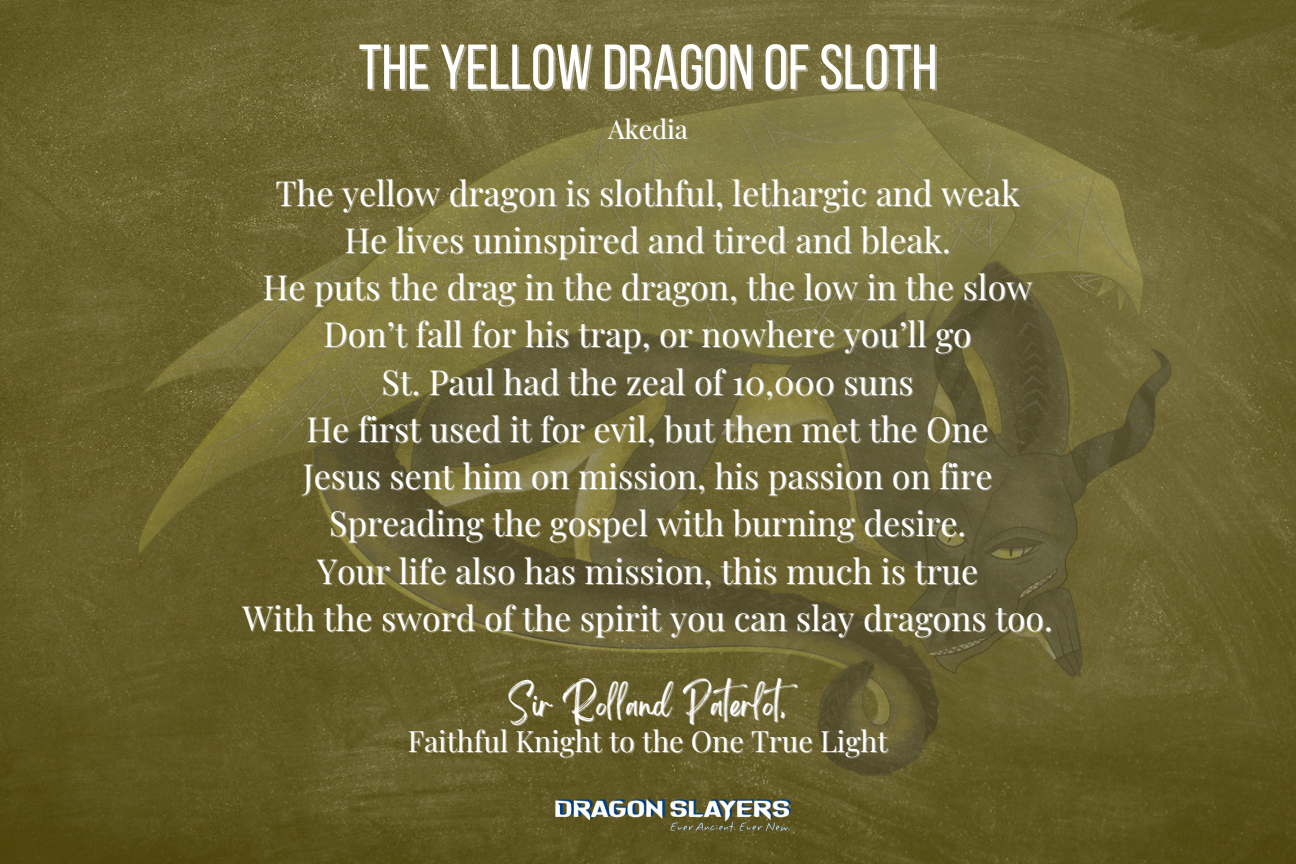
<style>
.page{position:relative;width:1296px;height:864px;background:#fff}
.page>*{position:absolute;margin:0;border:0;box-sizing:border-box;transform-origin:0 0}
.t1{font:63.3px "Bebas Neue";color:#fff}
.t2{font:33.9px/47.4px "Playfair Display";color:#fff;text-align:center}
.t3{font:28.8px "Playfair Display";color:#fff}
.t4{font:28.8px "Brightwall";color:#fff}
.t5{font:26.1px "Playfair Display";color:#fff}
</style>
<div class="page">
<img style="left:0;top:0;width:1296px;height:864px">
<img style="left:126px;top:13px;width:1062px;height:837px">
<img style="left:544px;top:798px;width:249px;height:1px">
<img style="left:542px;top:799px;width:251px;height:36px">
<p class="t1" style="left:359px;top:41px;width:580px">THE YELLOW DRAGON OFSLOTH</p>
<h1 class="t5" style="left:608px;top:110px;width:81px">Akedia</h1>
<p class="t2" style="left:275px;top:168px;width:746px">The yellow dragon is slothful, lethargic and weak</p>
<p class="t2" style="left:345px;top:215px;width:608px">He lives uninspired and tired and bleak.</p>
<h2 class="t2" style="left:263px;top:262px;width:771px">He puts the drag in the dragon, the low in the slow</h2>
<p class="t2" style="left:323px;top:310px;width:650px">Don’t fall for his trap, or nowhere you’ll go</p>
<p class="t2" style="left:243px;top:357px;width:812px">St. Paul had the zeal of 10,000 suns<br>He first used it for evil, but then met the One<br>Jesus sent him on mission, his passion on fire Spreading the gospel with burning desire.<br>Your life also has mission, this much is true<br>With the sword of the spirit you can slay dragons too.</p>
<p class="t4" style="left:508px;top:694px;width:301px">Sir Rolland Paterlot,</p>
<p class="t3" style="left:408px;top:721px;width:481px">Faithful Knight to the One True Light</p>
</div>
